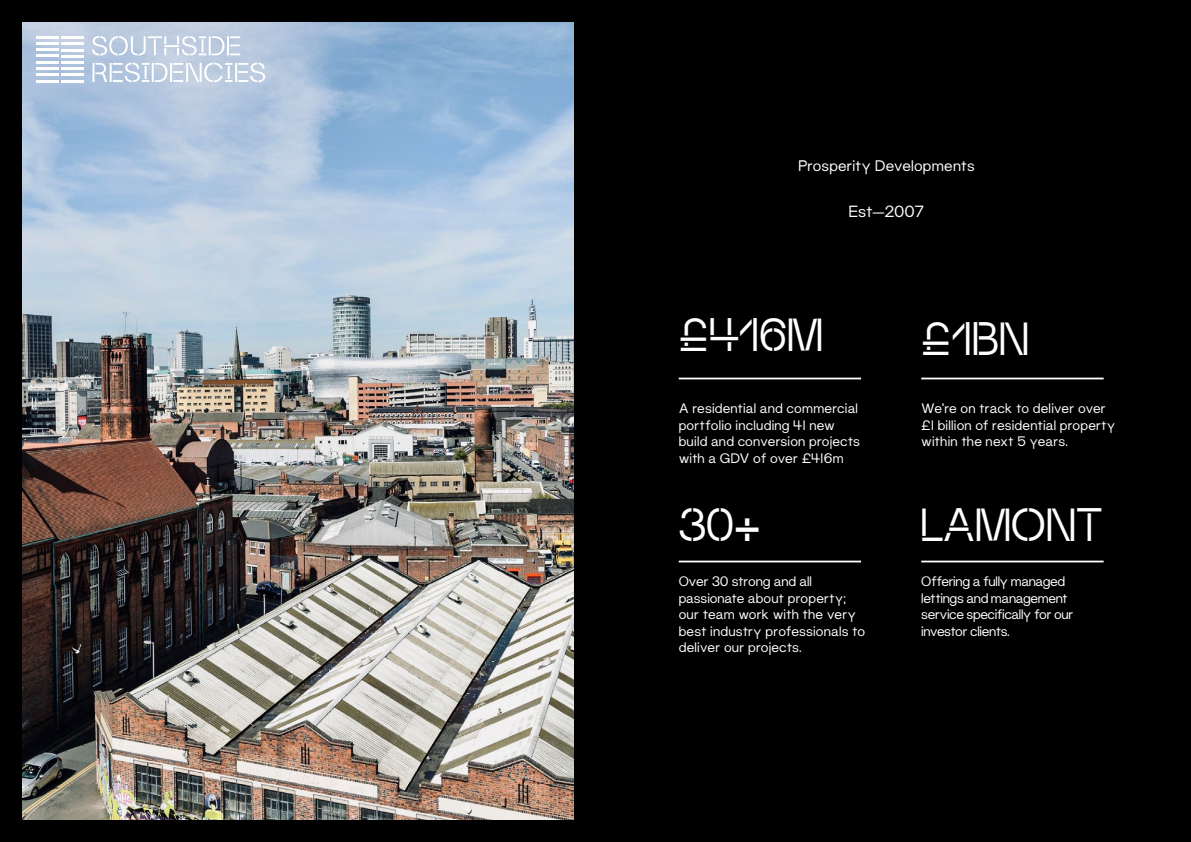
<style>
.page{position:relative;width:1191px;height:842px;background:#000}
.page>*{position:absolute;margin:0;border:0;box-sizing:border-box;transform-origin:0 0}
.t1{font:43px "SM Maxeville Saul Constructed";color:#fff}
.t2{font:15.7px "Maxeville Tekst";letter-spacing:-.01em;color:#fff}
.t3{font:14.9px "Maxeville Tekst";letter-spacing:.005em;color:#fff}
.t4{font:13.3px/16.5px "Maxeville Tekst";color:#fff}
.t5{font:13.3px/16.5px "Maxeville Tekst";letter-spacing:-.03em;color:#fff}
</style>
<div class="page">
<img style="left:22px;top:23px;width:551px;height:796px">
<hr style="left:678px;top:378px;width:183px;height:1px;background:#fff">
<hr style="left:921px;top:378px;width:182px;height:1px;background:#fff">
<hr style="left:678px;top:561px;width:183px;height:1px;background:#fff">
<hr style="left:921px;top:561px;width:182px;height:1px;background:#fff">
<svg style="left:92px;top:23px;width:266px;height:33px"></svg>
<svg style="left:92px;top:63px;width:173px;height:19px"></svg>
<hr style="left:36px;top:61px;width:22px;height:2px;background:#fff">
<hr style="left:36px;top:67px;width:22px;height:3px;background:#fff">
<hr style="left:36px;top:74px;width:22px;height:2px;background:#fff">
<hr style="left:36px;top:80px;width:22px;height:2px;background:#fff">
<hr style="left:36px;top:36px;width:22px;height:2px;background:#fff">
<hr style="left:36px;top:42px;width:22px;height:3px;background:#fff">
<hr style="left:36px;top:49px;width:22px;height:2px;background:#fff">
<hr style="left:36px;top:55px;width:22px;height:2px;background:#fff">
<hr style="left:61px;top:55px;width:22px;height:3px;background:#fff">
<hr style="left:61px;top:49px;width:22px;height:2px;background:#fff">
<hr style="left:61px;top:43px;width:22px;height:2px;background:#fff">
<hr style="left:61px;top:36px;width:22px;height:3px;background:#fff">
<hr style="left:61px;top:61px;width:22px;height:2px;background:#fff">
<hr style="left:61px;top:67px;width:22px;height:3px;background:#fff">
<hr style="left:61px;top:74px;width:22px;height:2px;background:#fff">
<hr style="left:61px;top:80px;width:22px;height:2px;background:#fff">
<p class="t3" style="left:798px;top:157px;width:178px">Prosperity Developments</p>
<p class="t2" style="left:849px;top:202px;width:77px">Est—2007</p>
<h1 class="t1" style="left:678px;top:304px;width:146px">£416M</h1>
<h1 class="t1" style="left:921px;top:307px;width:110px">£1BN</h1>
<p class="t4" style="left:678px;top:400px;width:183px">A residential and commercial portfolio including 41 new build and conversion projects with a GDV of over £416m</p>
<p class="t4" style="left:921px;top:400px;width:196px">We’re on track to deliver over £1 billion of residential property within the next 5 years.</p>
<h1 class="t1" style="left:678px;top:493px;width:83px">30+</h1>
<h1 class="t1" style="left:921px;top:493px;width:184px">LAMONT</h1>
<p class="t4" style="left:678px;top:573px;width:188px">Over 30 strong and all passionate about property; our team work with the very best industry professionals to deliver our projects.</p>
<p class="t5" style="left:921px;top:573px;width:154px">Offering a fully managed lettings and management service specifically for our investor clients.</p>
</div>
